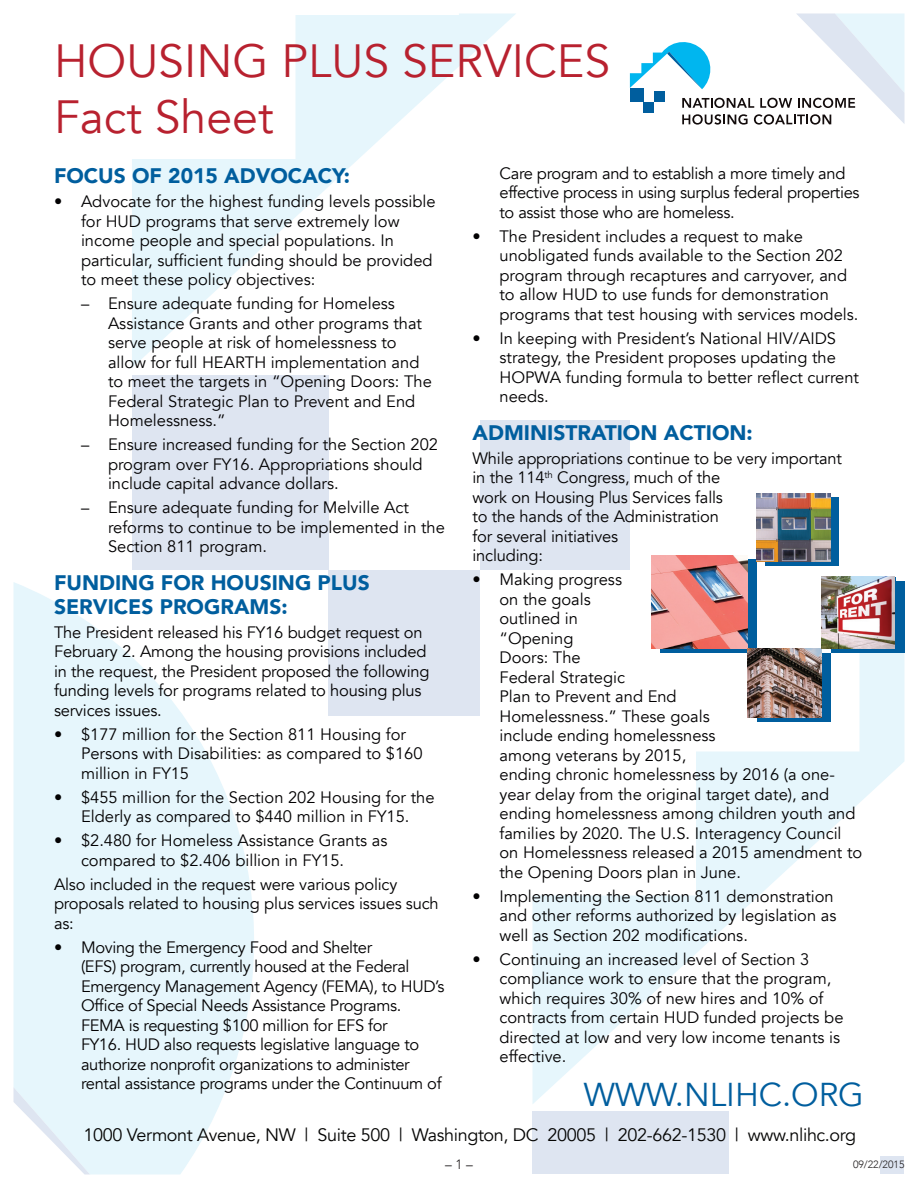
<style>
.page{position:relative;width:918px;height:1188px;background:#fff}
.page>*{position:absolute;margin:0;border:0;box-sizing:border-box;transform-origin:0 0}
.t1{font:46.5px/55.8px "Avenir";color:#b8212f}
.t2{font:33px "Avenir";color:#005e9e}
.Heading_2{font:900 21px/24px "Avenir";color:#005e9e}
.t3{font:18px "Avenir";letter-spacing:-.02em;color:#050504}
.body_text{font:16.5px/19.5px "Avenir";color:#020102}
.body_text-2{font:16.5px/19.5px "Avenir";letter-spacing:-.02em;color:#020102}
.Body_Text{font:300 13.5px "Avenir";color:#231f20}
.t4{font:300 10.5px "Avenir";color:#231f20}
</style>
<div class="page">
<svg style="left:132px;top:14px;width:498px;height:354px"></svg>
<div style="left:132px;top:375px;width:196px;height:195px;background:#dee5f1"></div>
<div style="left:328px;top:570px;width:152px;height:146px;background:#dee5f1"></div>
<div style="left:480px;top:420px;width:150px;height:150px;background:#dee5f1"></div>
<svg style="left:532px;top:600px;width:372px;height:504px"></svg>
<div style="left:532px;top:1112px;width:197px;height:62px;background:#dee5f1"></div>
<div style="left:880px;top:1156px;width:24px;height:18px;background:#dee5f1"></div>
<svg style="left:14px;top:582px;width:240px;height:592px;fill:#e6f6fc"></svg>
<svg style="left:13px;top:1087px;width:77px;height:87px"></svg>
<svg style="left:630px;top:14px;width:274px;height:111px"></svg>
<div style="left:660px;top:559px;width:97px;height:94px;background:#005e9e"></div>
<div style="left:757px;top:653px;width:74px;height:69px;background:#005e9e"></div>
<div style="left:765px;top:497px;width:74px;height:69px;background:#005e9e"></div>
<div style="left:831px;top:581px;width:73px;height:72px;background:#005e9e"></div>
<img style="left:651px;top:555px;width:97px;height:94px">
<img style="left:748px;top:649px;width:74px;height:68px">
<img style="left:757px;top:493px;width:74px;height:69px">
<svg style="left:894px;top:577px;width:2px;height:72px"></svg>
<img style="left:822px;top:577px;width:72px;height:72px">
<p class="t1" style="left:54px;top:34px;width:558px">HOUSING PLUS SERVICES<br>Fact Sheet</p>
<p class="Heading_2" style="left:54px;top:163px;width:298px">FOCUS OF 2015 ADVOCACY:</p>
<p class="body_text" style="left:81px;top:192px;width:356px;text-indent:-27px">• Advocate for the highest funding levels possible for HUD programs that serve extremely low income people and special populations. In particular, sufficient funding should be provided to meet these policy objectives:</p>
<p class="body_text" style="left:108px;top:294px;width:325px;text-indent:-27px">– Ensure adequate funding for Homeless Assistance Grants and other programs that serve people at risk of homelessness to allow for full HEARTH implementation and to meet the targets in “Opening Doors: The Federal Strategic Plan to Prevent and End Homelessness.”</p>
<p class="body_text" style="left:108px;top:435px;width:332px;text-indent:-27px">– Ensure increased funding for the Section 202 program over FY16. Appropriations should include capital advance dollars.</p>
<p class="body_text" style="left:108px;top:498px;width:338px;text-indent:-27px">– Ensure adequate funding for Melville Act reforms to continue to be implemented in the<br>Section 811 program.</p>
<p class="Heading_2" style="left:54px;top:570px;width:317px">FUNDING FOR HOUSING PLUS<br>SERVICES PROGRAMS:</p>
<p class="body_text" style="left:54px;top:622px;width:377px">The President released his FY16 budget request on February 2. Among the housing provisions included in the request, the President proposed the following funding levels for programs related to housing plus services issues.</p>
<p class="body_text" style="left:81px;top:724px;width:343px;text-indent:-27px">• $177 million for the Section 811 Housing for<br>Persons with Disabilities: as compared to $160 million in FY15</p>
<p class="body_text" style="left:54px;top:787px;width:382px;text-align:center">• $455 million for the Section 202 Housing for the<br>Elderly as compared to $440 million in FY15.</p>
<p class="body_text" style="left:81px;top:831px;width:308px;text-indent:-27px">• $2.480 for Homeless Assistance Grants as compared to $2.406 billion in FY15.</p>
<p class="body_text" style="left:54px;top:874px;width:386px">Also included in the request were various policy proposals related to housing plus services issues such as:</p>
<p class="body_text-2" style="left:81px;top:937px;width:365px;text-indent:-27px">• Moving the Emergency Food and Shelter<br>(EFS) program, currently housed at the Federal Emergency Management Agency (FEMA), to HUD’s Office of Special Needs Assistance Programs.<br>FEMA is requesting $100 million for EFS for<br>FY16. HUD also requests legislative language to authorize nonprofit organizations to administer rental assistance programs under the Continuum of</p>
<p class="body_text-2" style="left:500px;top:163px;width:362px">Care program and to establish a more timely and effective process in using surplus federal properties to assist those who are homeless.</p>
<p class="body_text" style="left:500px;top:226px;width:360px;text-indent:-27px">• The President includes a request to make unobligated funds available to the Section 202 program through recaptures and carryover, and to allow HUD to use funds for demonstration programs that test housing with services models.</p>
<p class="body_text" style="left:500px;top:328px;width:361px;text-indent:-27px">• In keeping with President’s National HIV/AIDS strategy, the President proposes updating the HOPWA funding formula to better reflect current needs.</p>
<p class="Heading_2" style="left:472px;top:420px;width:282px">ADMINISTRATION ACTION:</p>
<p class="body_text" style="left:472px;top:448px;width:371px">While appropriations continue to be very important in the 114<sup>th</sup> Congress, much of the<br>work on Housing Plus Services falls<br>to the hands of the Administration<br>for several initiatives<br>including:</p>
<p class="body_text" style="left:500px;top:570px;width:364px;text-indent:-27px">• Making progress<br>on the goals<br>outlined in<br>“Opening<br>Doors: The<br>Federal Strategic<br>Plan to Prevent and End<br>Homelessness.” These goals<br>include ending homelessness<br>among veterans by 2015,<br>ending chronic homelessness by 2016 (a one&shy;year delay from the original target date), and ending homelessness among children youth and families by 2020. The U.S. Interagency Council on Homelessness released a 2015 amendment to the Opening Doors plan in June.</p>
<p class="body_text" style="left:500px;top:886px;width:338px;text-indent:-27px">• Implementing the Section 811 demonstration and other reforms authorized by legislation as well as Section 202 modifications.</p>
<p class="body_text" style="left:500px;top:949px;width:346px;text-indent:-27px">• Continuing an increased level of Section 3 compliance work to ensure that the program, which requires 30% of new hires and 10% of contracts from certain HUD funded projects be directed at low and very low income tenants is effective.</p>
<h2 class="t2" style="left:584px;top:1075px;width:282px">WWW.NLIHC.ORG</h2>
<p class="t3" style="left:84px;top:1124px;width:774px">1000 Vermont Avenue, NW | Suite 500 | Washington, DC 20005 | 202-662-1530 | www.nlihc.org</p>
<p class="Body_Text" style="left:445px;top:1156px;width:29px">– 1 –</p>
<p class="t4" style="left:853px;top:1158px;width:53px">09/22/2015</p>
</div>
